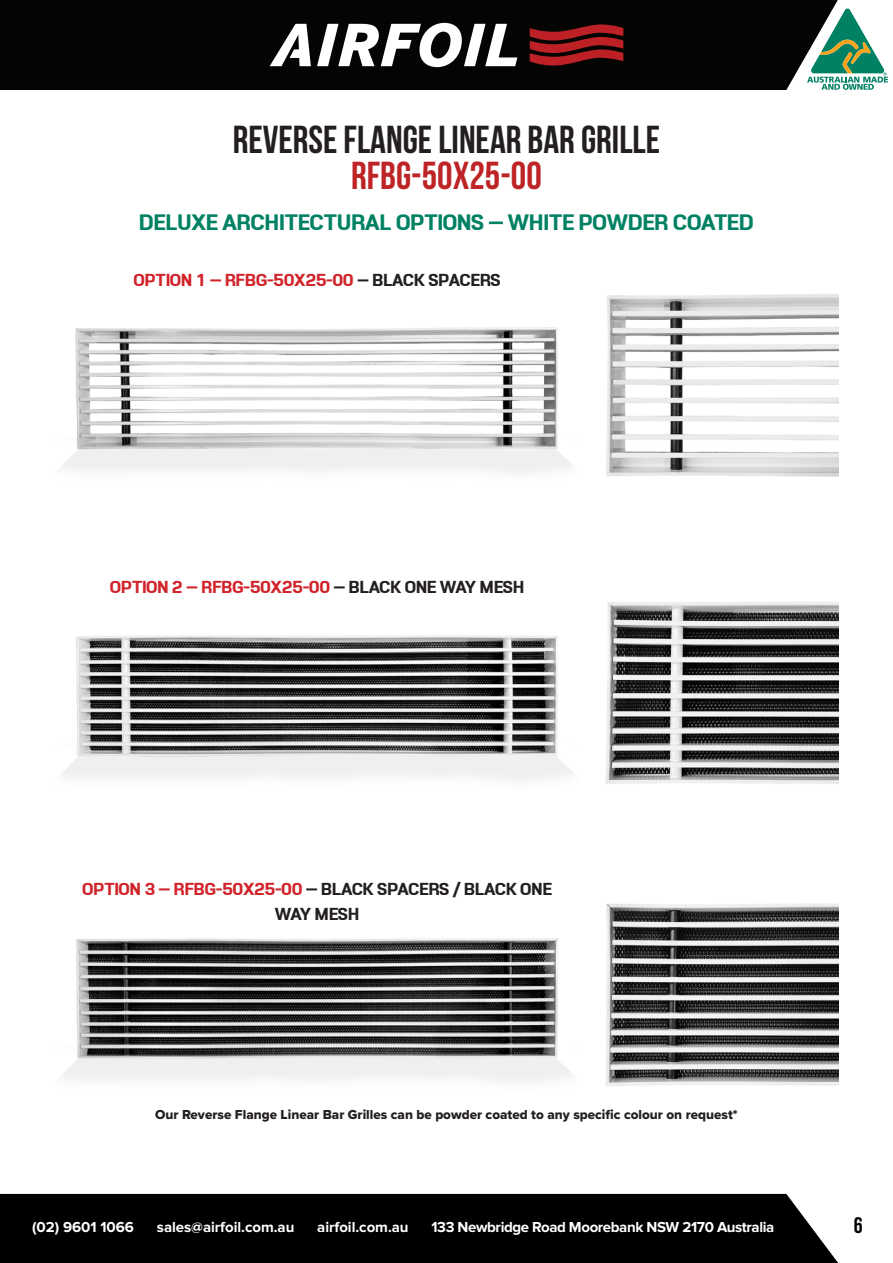
<style>
.page{position:relative;width:893px;height:1263px;background:#fff}
.page>*{position:absolute;margin:0;border:0;box-sizing:border-box;transform-origin:0 0}
.t1{font:700 39px "Bebas Neue";color:#231f20}
.t2{font:700 39px "Bebas Neue";color:#be2426}
.t3{font:700 27px "LT Emphasis";color:#008164}
.t4{font:700 22.5px "Bebas Neue";color:#040503}
.t5{font:700 21px "LT Emphasis";color:#d1232a}
.t6{font:700 21px "LT Emphasis";color:#231f20}
.t7{font:700 15px "Proxima Nova";color:#fff}
.t8{font:700 15px "Proxima Nova";letter-spacing:-.025em;color:#fff}
.t9{font:13.5px "Proxima Nova Extrabld";color:#231f20}
.s1{color:#231f20}
.s2{color:#d1232a}
</style>
<div class="page">
<svg style="left:838px;top:8px;width:51px;height:82px"></svg>
<div style="left:0;top:0;width:838px;height:90px;background:#040503"></div>
<svg style="left:317px;top:23px;width:200px;height:44px"></svg>
<svg style="left:270px;top:24px;width:41px;height:42px"></svg>
<svg style="left:530px;top:24px;width:93px;height:42px;background:#731518"></svg>
<div style="left:0;top:1194px;width:838px;height:69px;background:#000001"></div>
<img style="left:62px;top:327px;width:510px;height:146px">
<img style="left:62px;top:635px;width:510px;height:145px">
<img style="left:62px;top:938px;width:510px;height:144px">
<img style="left:606px;top:903px;width:233px;height:183px">
<img style="left:605px;top:601px;width:234px;height:183px">
<img style="left:606px;top:294px;width:233px;height:183px">
<p class="t1" style="left:233px;top:118px;width:429px">REVERSE FLANGE LINEAR BAR GRILLE</p>
<p class="t2" style="left:351px;top:154px;width:192px">RFBG-50X25-00</p>
<p class="t3" style="left:139px;top:209px;width:616px">DELUXE ARCHITECTURAL OPTIONS – WHITE POWDER COATED</p>
<p class="t5" style="left:134px;top:270px;width:368px">OPTION 1 – RFBG-50X25-00 <span class="s1">– BLACK SPACERS</span></p>
<p class="t5" style="left:110px;top:577px;width:416px">OPTION 2 – RFBG-50X25-00 <span class="s1">– BLACK ONE WAY MESH</span></p>
<p class="t6" style="left:83px;top:879px;width:471px"><span class="s2">OPTION 3 – RFBG-50X25-00</span> – BLACK SPACERS / BLACK ONE</p>
<p class="t6" style="left:275px;top:904px;width:86px">WAY MESH</p>
<p class="t9" style="left:155px;top:1104px;width:584px">Our Reverse Flange Linear Bar Grilles can be powder coated to any specific colour on request*</p>
<p class="t7" style="left:32px;top:1218px;width:103px">(02) 9601 1066</p>
<p class="t7" style="left:157px;top:1218px;width:139px">sales@airfoil.com.au</p>
<p class="t7" style="left:317px;top:1218px;width:93px">airfoil.com.au</p>
<p class="t8" style="left:431px;top:1218px;width:344px">133 Newbridge Road Moorebank NSW 2170 Australia</p>
<h3 class="t4" style="left:854px;top:1213px;width:10px">6</h3>
</div>
